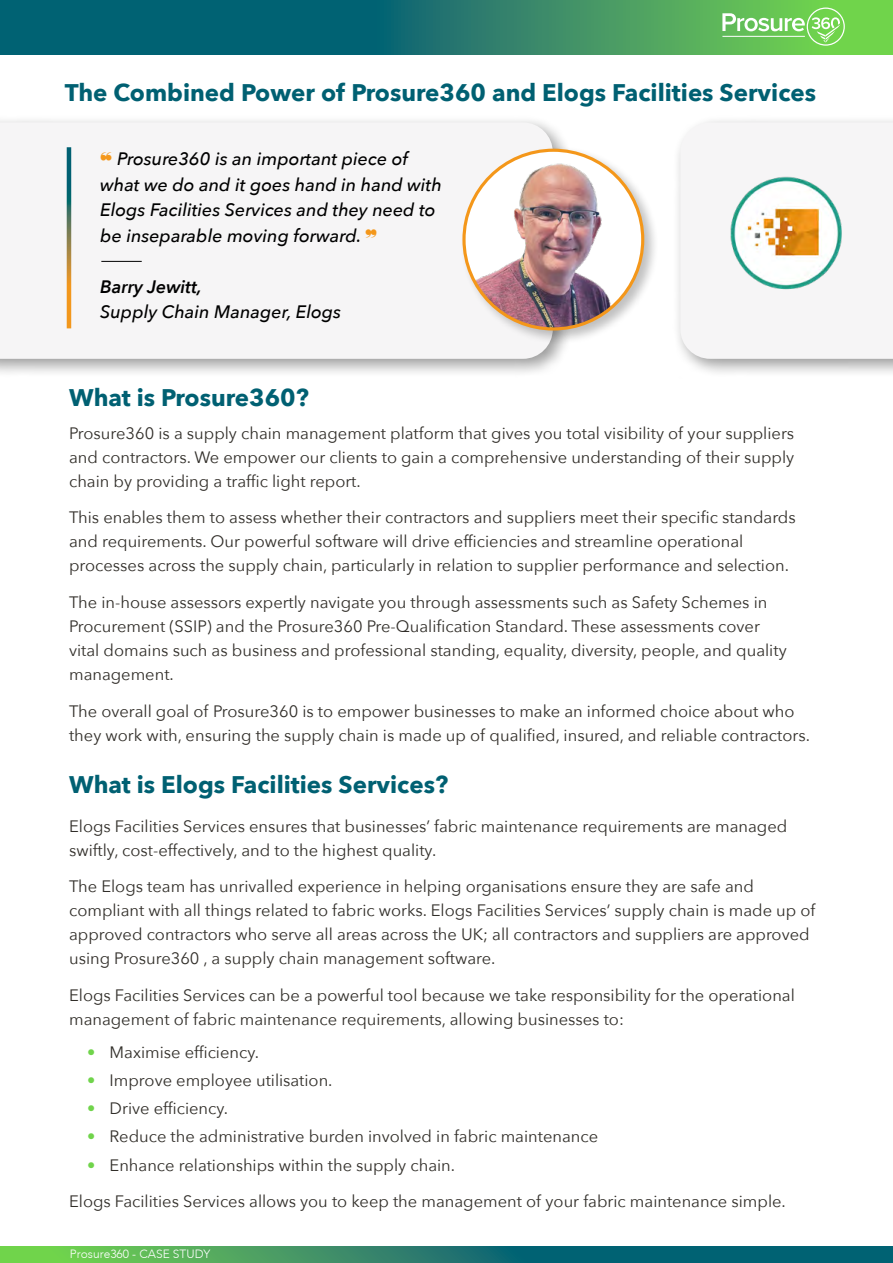
<style>
.page{position:relative;width:893px;height:1263px;background:#fff}
.page>*{position:absolute;margin:0;border:0;box-sizing:border-box;transform-origin:0 0}
.t1{font:700 24px "Avenir Next";color:#006072}
.t2{font:italic 500 18px/25.5px "Avenir Next";color:#000}
.t3{font:italic 600 18px "Avenir Next";color:#000}
.t4{font:16.5px/24px "Avenir Next";color:#312e29}
.t5{font:300 12px "Avenir";color:#fff}
.s1{color:#f4971a}
.s2{color:#70d44b}
</style>
<div class="page">
<svg style="left:0;top:0;width:893px;height:54px;background:#247f6a"></svg>
<svg style="left:0;top:1246px;width:893px;height:17px;background:#2a8668"></svg>
<div style="left:0;top:115px;width:573px;height:264px;background:#000;opacity:.4"></div>
<div style="left:0;top:122px;width:553px;height:237px;background:#f6f5f6"></div>
<div style="left:459px;top:145px;width:200px;height:201px;background:#000;opacity:.25"></div>
<img style="left:464px;top:150px;width:179px;height:179px;border-radius:89px">
<svg style="left:67px;top:147px;width:4px;height:181px"></svg>
<hr style="left:101px;top:261px;width:41px;height:1px;background:#000">
<div style="left:673px;top:115px;width:220px;height:264px;background:#000;opacity:.4"></div>
<div style="left:680px;top:122px;width:213px;height:237px;background:#f6f5f6"></div>
<img style="left:727px;top:173px;width:118px;height:118px">
<svg style="left:722px;top:8px;width:123px;height:38px;background:#87d376"></svg>
<h1 class="t1" style="left:65px;top:71px;width:753px">The Combined Power of Prosure360 and Elogs Facilities Services</h1>
<p class="t2" style="left:100px;top:146px;width:343px"><span class="s1">❝</span> Prosure360 is an important piece of what we do and it goes hand in hand with Elogs Facilities Services and they need to be inseparable moving forward. <span class="s1">❞</span></p>
<p class="t3" style="left:100px;top:271px;width:103px">Barry Jewitt,</p>
<p class="t2" style="left:100px;top:299px;width:242px">Supply Chain Manager, Elogs</p>
<h1 class="t1" style="left:69px;top:377px;width:241px">What is Prosure360?</h1>
<p class="t4" style="left:69px;top:420px;width:727px;text-align:justify">Prosure360 is a supply chain management platform that gives you total visibility of your suppliers and contractors. We empower our clients to gain a comprehensive understanding of their supply chain by providing a traffic light report.</p>
<p class="t4" style="left:69px;top:505px;width:728px">This enables them to assess whether their contractors and suppliers meet their specific standards and requirements. Our powerful software will drive efficiencies and streamline operational processes across the supply chain, particularly in relation to supplier performance and selection.</p>
<p class="t4" style="left:69px;top:590px;width:719px">The in-house assessors expertly navigate you through assessments such as Safety Schemes in Procurement (SSIP) and the Prosure360 Pre-Qualification Standard. These assessments cover vital domains such as business and professional standing, equality, diversity, people, and quality management.</p>
<p class="t4" style="left:69px;top:698px;width:742px">The overall goal of Prosure360 is to empower businesses to make an informed choice about who they work with, ensuring the supply chain is made up of qualified, insured, and reliable contractors.</p>
<h1 class="t1" style="left:69px;top:763px;width:380px">What is Elogs Facilities Services?</h1>
<p class="t4" style="left:69px;top:813px;width:720px">Elogs Facilities Services ensures that businesses’ fabric maintenance requirements are managed swiftly, cost-effectively, and to the highest quality.</p>
<p class="t4" style="left:69px;top:874px;width:748px">The Elogs team has unrivalled experience in helping organisations ensure they are safe and compliant with all things related to fabric works. Elogs Facilities Services’ supply chain is made up of approved contractors who serve all areas across the UK; all contractors and suppliers are approved using Prosure360 , a supply chain management software.</p>
<p class="t4" style="left:69px;top:983px;width:727px">Elogs Facilities Services can be a powerful tool because we take responsibility for the operational management of fabric maintenance requirements, allowing businesses to:</p>
<p class="t4" style="left:87px;top:1039px;width:174px"><span class="s2">•</span> Maximise efficiency.</p>
<p class="t4" style="left:87px;top:1067px;width:247px"><span class="s2">•</span> Improve employee utilisation.</p>
<p class="t4" style="left:87px;top:1096px;width:143px"><span class="s2">•</span> Drive efficiency.</p>
<p class="t4" style="left:87px;top:1124px;width:513px"><span class="s2">•</span> Reduce the administrative burden involved in fabric maintenance</p>
<p class="t4" style="left:87px;top:1152px;width:370px"><span class="s2">•</span> Enhance relationships within the supply chain.</p>
<p class="t4" style="left:69px;top:1189px;width:718px">Elogs Facilities Services allows you to keep the management of your fabric maintenance simple.</p>
<p class="t5" style="left:70px;top:1247px;width:142px">Prosure360 - CASE STUDY</p>
</div>
